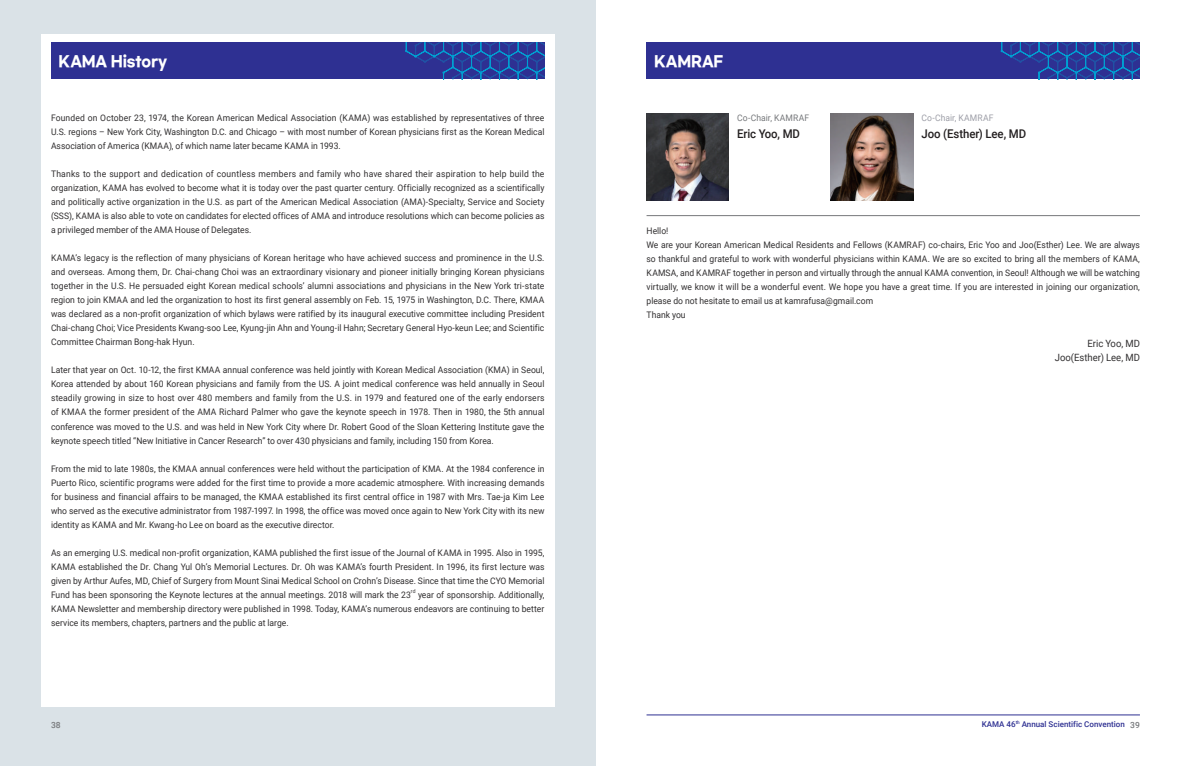
<style>
.page{position:relative;width:1191px;height:766px;background:#fff}
.page>*{position:absolute;margin:0;border:0;box-sizing:border-box;transform-origin:0 0}
.t1{font:700 15px "Gmarket Sans";letter-spacing:-.015em;color:#fff;scale:.93 1}
.t2{font:500 12px "Roboto";letter-spacing:-.01em;color:#231f20;scale:.95 1}
.t3{font:10px/14px "Roboto";color:#312f30;text-align:right;scale:.95 1}
.t4{font:9px/14px "Roboto";color:#312f30;text-align:justify;scale:.95 1}
.t5{font:9px "Roboto";letter-spacing:.01em;color:#76787b;scale:.95 1}
.t6{font:9px "Roboto";letter-spacing:.01em;color:#9d9ea7;scale:.95 1}
.t7{font:500 8.5px "Roboto";color:#76787b}
.t8{font:500 8px "Roboto";color:#2e3092}
.t9{font:5.2px "Roboto";color:#312f30;scale:.95 1}
.t10{font:500 4.7px "Roboto";color:#2e3092}
.s1{font-size:8.5px;color:#76787b}
</style>
<div class="page">
<hr style="left:646px;top:714px;width:494px;height:1px;background:#2e3092">
<div style="left:0;top:0;width:595px;height:765px;background:#dae2e7"></div>
<div style="left:41px;top:34px;width:513px;height:672px;background:#fff"></div>
<div style="left:51px;top:43px;width:493px;height:36px;background:#2e3092"></div>
<svg style="left:405px;top:43px;width:139px;height:36px"></svg>
<div style="left:646px;top:43px;width:494px;height:36px;background:#2e3092"></div>
<svg style="left:1000px;top:43px;width:140px;height:36px"></svg>
<img style="left:646px;top:113px;width:83px;height:88px">
<img style="left:831px;top:113px;width:82px;height:88px">
<hr style="left:646px;top:215px;width:494px;height:1px;background:#76787b">
<h1 class="t1" style="left:59px;top:52px;width:118px">KAMA History</h1>
<h1 class="t1" style="left:654px;top:52px;width:76px">KAMRAF</h1>
<p class="t4" style="left:51px;top:111px;width:521px">Founded on October 23, 1974, the Korean American Medical Association (KAMA) was established by representatives of three U.S. regions – New York City, Washington D.C. and Chicago – with most number of Korean physicians first as the Korean Medical Association of America (KMAA), of which name later became KAMA in 1993.</p>
<p class="t4" style="left:51px;top:167px;width:521px">Thanks to the support and dedication of countless members and family who have shared their aspiration to help build the organization, KAMA has evolved to become what it is today over the past quarter century. Officially recognized as a scientifically and politically active organization in the U.S. as part of the American Medical Association (AMA)-Specialty, Service and Society (SSS), KAMA is also able to vote on candidates for elected offices of AMA and introduce resolutions which can become policies as a privileged member of the AMA House of Delegates.</p>
<p class="t4" style="left:51px;top:251px;width:521px">KAMA’s legacy is the reflection of many physicians of Korean heritage who have achieved success and prominence in the U.S. and overseas. Among them, Dr. Chai-chang Choi was an extraordinary visionary and pioneer initially bringing Korean physicians together in the U.S. He persuaded eight Korean medical schools’ alumni associations and physicians in the New York tri-state region to join KMAA and led the organization to host its first general assembly on Feb. 15, 1975 in Washington, D.C. There, KMAA was declared as a non-profit organization of which bylaws were ratified by its inaugural executive committee including President Chai-chang Choi; Vice Presidents Kwang-soo Lee, Kyung-jin Ahn and Young-il Hahn; Secretary General Hyo-keun Lee; and Scientific Committee Chairman Bong-hak Hyun.</p>
<p class="t4" style="left:51px;top:363px;width:521px">Later that year on Oct. 10-12, the first KMAA annual conference was held jointly with Korean Medical Association (KMA) in Seoul, Korea attended by about 160 Korean physicians and family from the US. A joint medical conference was held annually in Seoul steadily growing in size to host over 480 members and family from the U.S. in 1979 and featured one of the early endorsers of KMAA the former president of the AMA Richard Palmer who gave the keynote speech in 1978. Then in 1980, the 5th annual conference was moved to the U.S. and was held in New York City where Dr. Robert Good of the Sloan Kettering Institute gave the keynote speech titled “New Initiative in Cancer Research” to over 430 physicians and family, including 150 from Korea.</p>
<p class="t4" style="left:51px;top:461px;width:521px">From the mid to late 1980s, the KMAA annual conferences were held without the participation of KMA. At the 1984 conference in Puerto Rico, scientific programs were added for the first time to provide a more academic atmosphere. With increasing demands for business and financial affairs to be managed, the KMAA established its first central office in 1987 with Mrs. Tae-ja Kim Lee who served as the executive administrator from 1987-1997. In 1998, the office was moved once again to New York City with its new identity as KAMA and Mr. Kwang-ho Lee on board as the executive director.</p>
<p class="t4" style="left:51px;top:545px;width:521px">As an emerging U.S. medical non-profit organization, KAMA published the first issue of the Journal of KAMA in 1995. Also in 1995, KAMA established the Dr. Chang Yul Oh’s Memorial Lectures. Dr. Oh was KAMA’s fourth President. In 1996, its first lecture was given by Arthur Aufes, MD, Chief of Surgery from Mount Sinai Medical School on Crohn’s Disease. Since that time the CYO Memorial Fund has been sponsoring the Keynote lectures at the annual meetings. 2018 will mark the 23</p>
<p class="t9" style="left:411px;top:587px;width:6px">rd</p>
<p class="t4" style="left:51px;top:587px;width:521px;text-indent:367px">year of sponsorship. Additionally, KAMA Newsletter and membership directory were published in 1998. Today, KAMA’s numerous endeavors are continuing to better service its members, chapters, partners and the public at large.</p>
<p class="t5" style="left:737px;top:112px;width:77px">Co-Chair, KAMRAF</p>
<h2 class="t2" style="left:737px;top:125px;width:68px">Eric Yoo, MD</h2>
<p class="t6" style="left:921px;top:112px;width:77px">Co-Chair, KAMRAF</p>
<h2 class="t2" style="left:921px;top:125px;width:112px">Joo (Esther) Lee, MD</h2>
<p class="t4" style="left:646px;top:223px;width:521px;text-align:left">Hello!<br>We are your Korean American Medical Residents and Fellows (KAMRAF) co-chairs, Eric Yoo and Joo(Esther) Lee. We are always so thankful and grateful to work with wonderful physicians within KAMA. We are so excited to bring all the members of KAMA, KAMSA, and KAMRAF together in person and virtually through the annual KAMA convention, in Seoul! Although we will be watching virtually, we know it will be a wonderful event. We hope you have a great time. If you are interested in joining our organization, please do not hesitate to email us at kamrafusa@gmail.com<br>Thank you</p>
<p class="t3" style="left:1054px;top:336px;width:91px">Eric Yoo, MD<br>Joo(Esther) Lee, MD</p>
<p class="t7" style="left:51px;top:718px;width:11px">38</p>
<p class="t8" style="left:981px;top:718px;width:35px">KAMA 46</p>
<p class="t10" style="left:1015px;top:718px;width:6px">th</p>
<p class="t8" style="left:1021px;top:718px;width:120px">Annual Scientific Convention <span class="s1">39</span></p>
</div>
